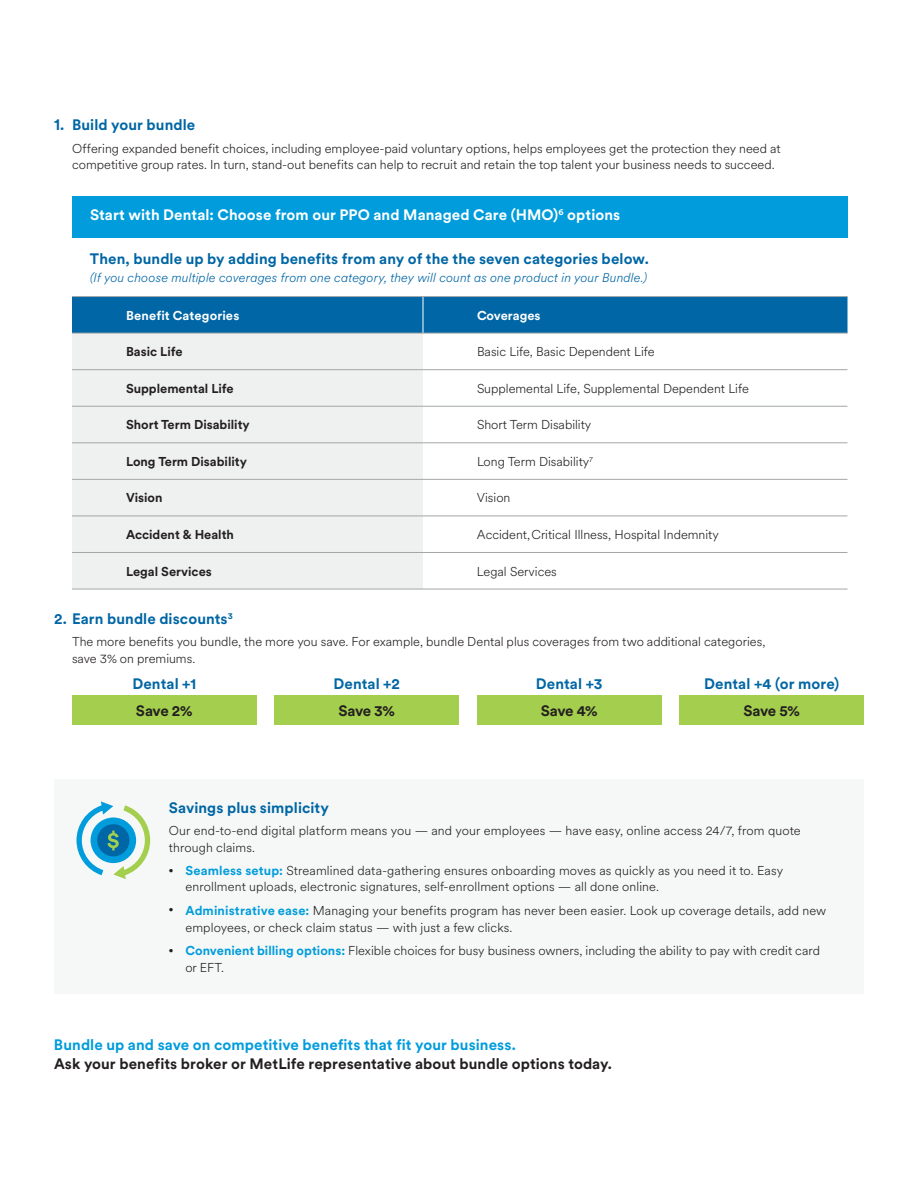
<style>
.page{position:relative;width:918px;height:1188px;background:#fff}
.page>*{position:absolute;margin:0;border:0;box-sizing:border-box;transform-origin:0 0}
.t1{font:700 15px "Met Life Circular";letter-spacing:.005em;color:#0066a5}
.t2{font:700 15px "Met Life Circular";letter-spacing:.005em;color:#231f20}
.t3{font:700 15px "Met Life Circular";letter-spacing:.005em;color:#fff}
.t4{font:700 15px "Met Life Circular";letter-spacing:.005em;color:#009cdc}
.t5{font:300 12.75px/16.5px "Met Life Circular";color:#231f20}
.t6{font:700 12.75px "Met Life Circular";color:#231f20}
.t7{font:italic 300 12.75px "Met Life Circular";letter-spacing:.01em;color:#0066a5}
.t8{font:700 12.75px "Met Life Circular";letter-spacing:.01em;color:#fff}
.s1{font-weight:700;color:#009cdc}
</style>
<div class="page">
<div style="left:72px;top:196px;width:776px;height:41px;background:#009cdc"></div>
<div style="left:72px;top:297px;width:776px;height:36px;background:#0066a5"></div>
<div style="left:72px;top:334px;width:351px;height:255px;background:#eff1f0"></div>
<svg style="left:423px;top:370px;width:425px;height:219px"></svg>
<hr style="left:72px;top:369px;width:351px;height:1px;background:#a3a7a9">
<hr style="left:423px;top:369px;width:425px;height:1px;background:#a3a7a9">
<hr style="left:72px;top:406px;width:351px;height:1px;background:#a3a7a9">
<hr style="left:423px;top:406px;width:425px;height:1px;background:#a3a7a9">
<hr style="left:72px;top:442px;width:351px;height:1px;background:#a3a7a9">
<hr style="left:423px;top:442px;width:425px;height:1px;background:#a3a7a9">
<hr style="left:72px;top:479px;width:351px;height:1px;background:#a3a7a9">
<hr style="left:423px;top:479px;width:425px;height:1px;background:#a3a7a9">
<hr style="left:72px;top:516px;width:351px;height:1px;background:#a3a7a9">
<hr style="left:423px;top:516px;width:425px;height:1px;background:#a3a7a9">
<hr style="left:72px;top:552px;width:351px;height:1px;background:#a3a7a9">
<hr style="left:423px;top:552px;width:425px;height:1px;background:#a3a7a9">
<hr style="left:72px;top:589px;width:351px;height:1px;background:#a3a7a9">
<hr style="left:423px;top:589px;width:425px;height:1px;background:#a3a7a9">
<hr style="left:423px;top:296px;width:425px;height:1px;background:#a3a7a9">
<hr style="left:423px;top:333px;width:425px;height:1px;background:#a3a7a9">
<hr style="left:72px;top:296px;width:351px;height:1px;background:#a3a7a9">
<hr style="left:72px;top:333px;width:351px;height:1px;background:#a3a7a9">
<hr style="left:423px;top:297px;width:1px;height:36px;background:#fff">
<div style="left:54px;top:779px;width:810px;height:214px;background:#f6f8f7"></div>
<div style="left:72px;top:695px;width:184px;height:30px;background:#a4cf4e"></div>
<div style="left:274px;top:695px;width:185px;height:30px;background:#a4cf4e"></div>
<div style="left:477px;top:695px;width:185px;height:30px;background:#a4cf4e"></div>
<div style="left:680px;top:695px;width:184px;height:30px;background:#a4cf4e"></div>
<svg style="left:76px;top:801px;width:74px;height:78px"></svg>
<h2 class="t1" style="left:54px;top:114px;width:143px">1. Build your bundle</h2>
<p class="t5" style="left:72px;top:139px;width:710px">Offering expanded benefit choices, including employee-paid voluntary options, helps employees get the protection they need at competitive group rates. In turn, stand-out benefits can help to recruit and retain the top talent your business needs to succeed.</p>
<h3 class="t3" style="left:90px;top:204px;width:532px">Start with Dental: Choose from our PPO and Managed Care (HMO)<sup>6</sup> options</h3>
<p class="t1" style="left:90px;top:248px;width:560px">Then, bundle up by adding benefits from any of the the seven categories below.</p>
<p class="t7" style="left:90px;top:269px;width:559px">(If you choose multiple coverages from one category, they will count as one product in your Bundle.)</p>
<p class="t8" style="left:126px;top:307px;width:115px">Benefit Categories</p>
<p class="t8" style="left:477px;top:307px;width:65px">Coverages</p>
<p class="t6" style="left:126px;top:343px;width:58px">Basic Life</p>
<p class="t5" style="left:477px;top:343px;width:179px">Basic Life, Basic Dependent Life</p>
<p class="t6" style="left:126px;top:379px;width:109px">Supplemental Life</p>
<p class="t5" style="left:477px;top:380px;width:273px">Supplemental Life, Supplemental Dependent Life</p>
<p class="t6" style="left:126px;top:416px;width:125px">Short Term Disability</p>
<p class="t5" style="left:477px;top:416px;width:116px">Short Term Disability</p>
<p class="t6" style="left:126px;top:453px;width:122px">Long Term Disability</p>
<p class="t5" style="left:477px;top:453px;width:118px">Long Term Disability<sup>7</sup></p>
<p class="t6" style="left:126px;top:489px;width:38px">Vision</p>
<p class="t5" style="left:477px;top:489px;width:35px">Vision</p>
<p class="t6" style="left:126px;top:526px;width:109px">Accident &amp; Health</p>
<p class="t5" style="left:477px;top:526px;width:243px">Accident, Critical Illness, Hospital Indemnity</p>
<p class="t6" style="left:126px;top:562px;width:87px">Legal Services</p>
<p class="t5" style="left:477px;top:562px;width:81px">Legal Services</p>
<h2 class="t1" style="left:54px;top:608px;width:180px">2. Earn bundle discounts<sup>3</sup></h2>
<p class="t5" style="left:72px;top:633px;width:695px">The more benefits you bundle, the more you save. For example, bundle Dental plus coverages from two additional categories, save 3% on premiums.</p>
<h3 class="t1" style="left:132px;top:673px;width:65px">Dental +1</h3>
<p class="t2" style="left:136px;top:700px;width:58px">Save 2%</p>
<h3 class="t1" style="left:704px;top:673px;width:137px">Dental +4 (or more)</h3>
<p class="t2" style="left:744px;top:700px;width:58px">Save 5%</p>
<h3 class="t1" style="left:333px;top:673px;width:68px">Dental +2</h3>
<p class="t2" style="left:338px;top:700px;width:58px">Save 3%</p>
<h3 class="t1" style="left:536px;top:673px;width:68px">Dental +3</h3>
<p class="t2" style="left:541px;top:700px;width:58px">Save 4%</p>
<h2 class="t1" style="left:169px;top:797px;width:162px">Savings plus simplicity</h2>
<p class="t5" style="left:169px;top:822px;width:633px;line-height:17.2px">Our end-to-end digital platform means you — and your employees — have easy, online access 24/7, from quote through claims.</p>
<p class="t5" style="left:185px;top:862px;width:599px;text-indent:-16px"><sup>•</sup> <span class="s1">Seamless setup:</span> Streamlined data-gathering ensures onboarding moves as quickly as you need it to. Easy enrollment uploads, electronic signatures, self-enrollment options — all done online.</p>
<p class="t5" style="left:185px;top:901px;width:642px;line-height:17.2px;text-indent:-16px"><sup>•</sup> <span class="s1">Administrative ease:</span> Managing your benefits program has never been easier. Look up coverage details, add new employees, or check claim status — with just a few clicks.</p>
<p class="t5" style="left:185px;top:942px;width:636px;line-height:17.2px;text-indent:-16px"><sup>•</sup> <span class="s1">Convenient billing options:</span> Flexible choices for busy business owners, including the ability to pay with credit card or EFT.</p>
<p class="t4" style="left:54px;top:1034px;width:463px">Bundle up and save on competitive benefits that fit your business.</p>
<p class="t2" style="left:54px;top:1054px;width:559px">Ask your benefits broker or MetLife representative about bundle options today.</p>
</div>
